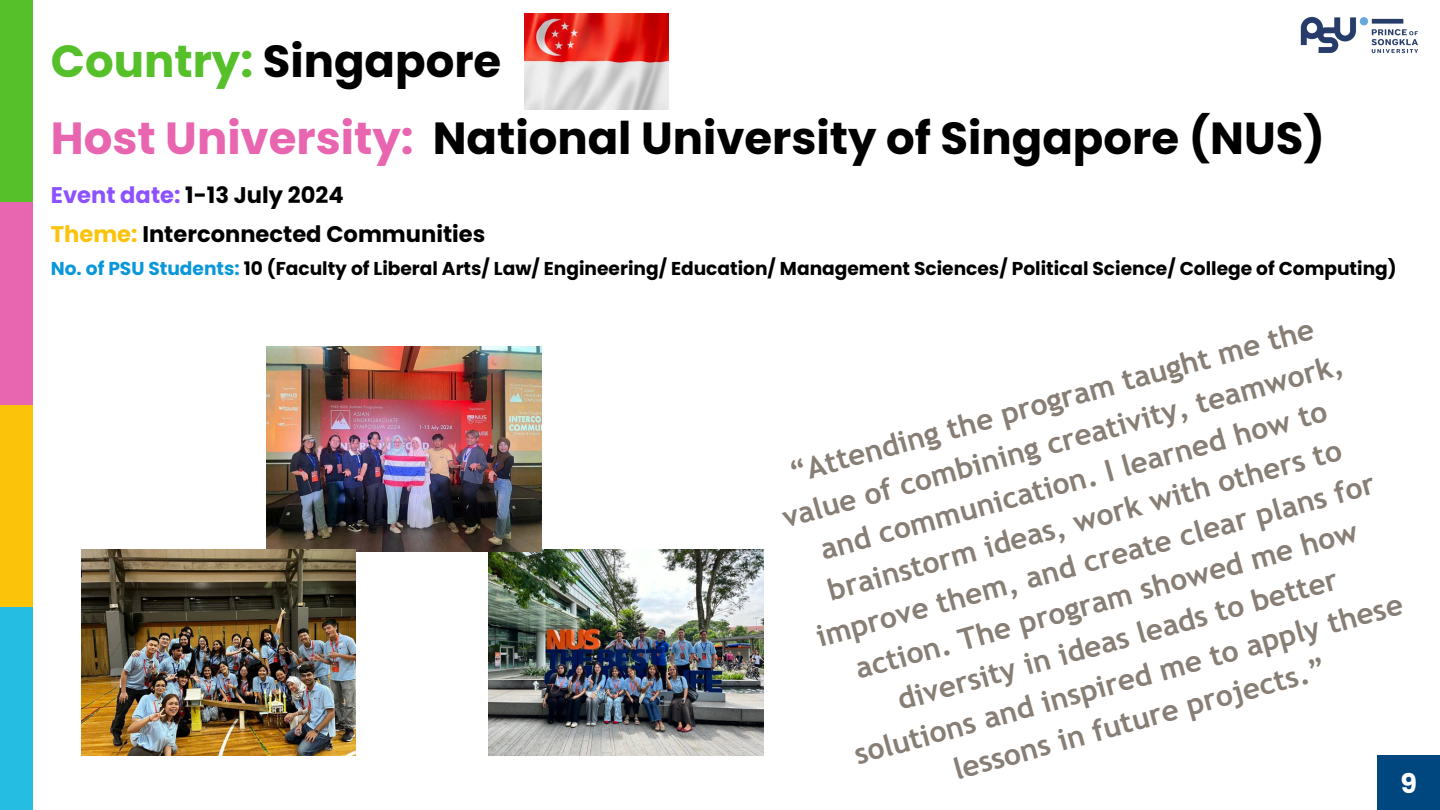
<style>
.page{position:relative;width:1440px;height:810px;background:#fff}
.page>*{position:absolute;margin:0;border:0;box-sizing:border-box;transform-origin:0 0}
.t1{font:700 45px "Poppins";color:#000}
.t2{font:700 30px/41.2px "Trebuchet MS";color:#877e75;text-align:center}
.t3{font:700 27px "Poppins";color:#fff}
.t4{font:700 22.6px "Poppins";color:#000}
.t5{font:700 18.6px "Poppins";color:#000}
.s1{color:#56c02b}
.s2{color:#e866b0}
.s3{color:#8c52ff}
.s4{color:#fcc30b}
.s5{color:#0a97d9}
</style>
<div class="page">
<div style="left:0;top:0;width:32px;height:202px;background:#56c02b"></div>
<div style="left:0;top:202px;width:32px;height:203px;background:#e866b0"></div>
<div style="left:0;top:405px;width:32px;height:202px;background:#fcc30b"></div>
<div style="left:0;top:607px;width:32px;height:203px;background:#26bde2"></div>
<img style="left:1300px;top:16px;width:118px;height:38px">
<img style="left:489px;top:550px;width:274px;height:206px">
<div style="left:1378px;top:755px;width:62px;height:55px;background:#00467f"></div>
<img style="left:267px;top:346px;width:274px;height:206px">
<img style="left:81px;top:550px;width:275px;height:205px">
<img style="left:525px;top:13px;width:144px;height:96px">
<p class="t1" style="left:51px;top:30px;width:452px"><span class="s1">Country:</span> Singapore</p>
<p class="t1" style="left:51px;top:107px;width:1276px"><span class="s2">Host University:</span> National University of Singapore (NUS)</p>
<p class="t4" style="left:51px;top:180px;width:294px"><span class="s3">Event date:</span> 1-13 July 2024</p>
<p class="t4" style="left:51px;top:218px;width:436px"><span class="s4">Theme:</span> Interconnected Communities</p>
<p class="t5" style="left:51px;top:255px;width:1347px"><span class="s5">No. of PSU Students:</span> 10 (Faculty of Liberal Arts/ Law/ Engineering/ Education/ Management Sciences/ Political Science/ College of Computing)</p>
<p class="t2" style="left:766px;top:456px;width:582px;rotate:-15deg">“Attending the program taught me the value of combining creativity, teamwork, and communication. I learned how to brainstorm ideas, work with others to improve them, and create clear plans for action. The program showed me how diversity in ideas leads to better solutions and inspired me to apply these lessons in future projects.”</p>
<p class="t3" style="left:1400px;top:765px;width:18px">9</p>
</div>
